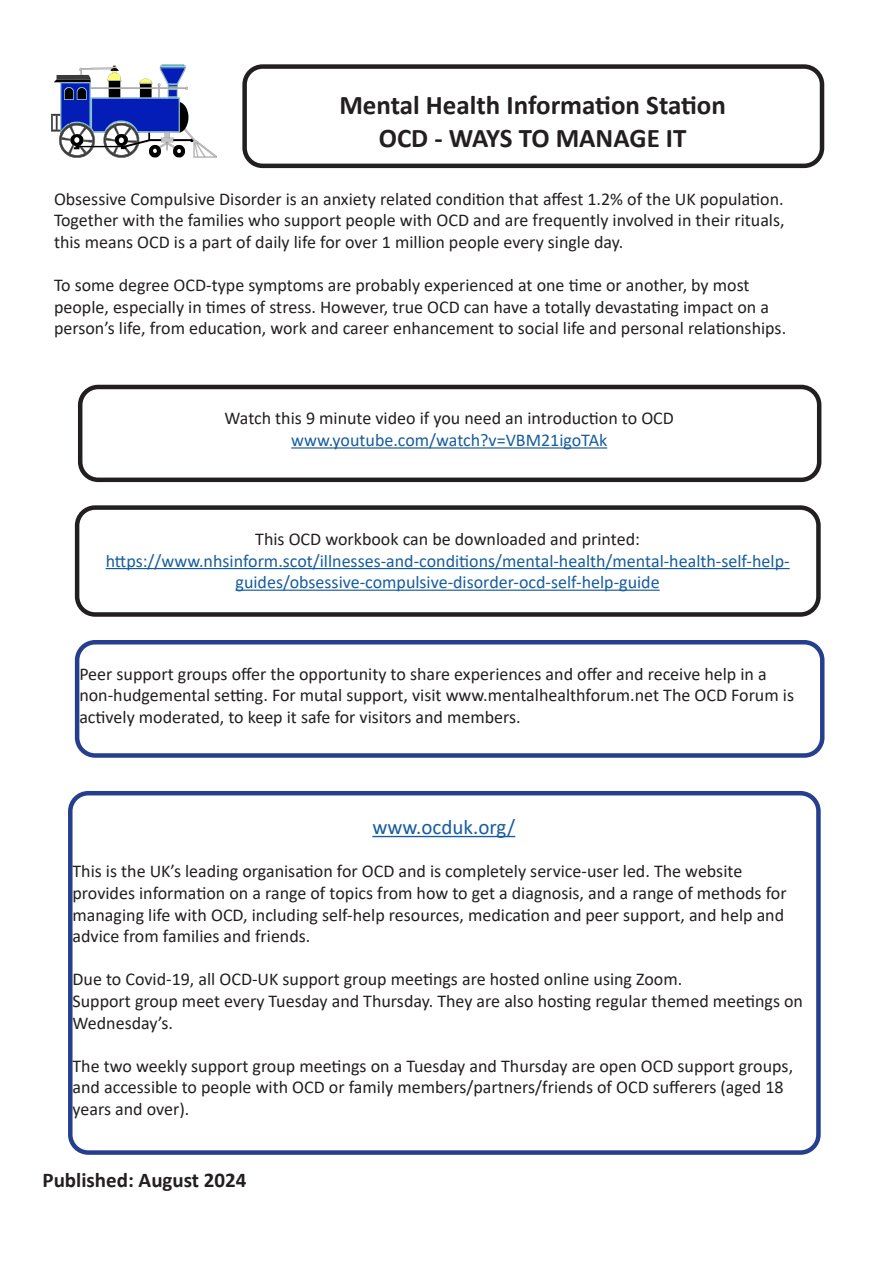
<style>
.page{position:relative;width:893px;height:1263px;background:#fff}
.page>*{position:absolute;margin:0;border:0;box-sizing:border-box;transform-origin:0 0}
.t1{font:700 27px "Calibri";color:#231f20}
.t2{font:700 21px "Calibri";color:#231f20}
.t3{font:21px "Calibri";color:#175d9e}
.t4{font:18px/21.6px "Calibri";color:#231f20}
.t5{font:18px/21.6px "Calibri";color:#175d9e;text-align:center}
.s1{color:#175d9e}
.s2{color:#231f20}
</style>
<div class="page">
<hr style="left:372px;top:836px;width:143px;height:1px;background:#175d9e">
<div style="left:68px;top:791px;width:753px;height:364px;border:4px solid #253f8e;border-radius:18px"></div>
<div style="left:75px;top:640px;width:749px;height:118px;border:4px solid #253f8e;border-radius:18px"></div>
<hr style="left:291px;top:447px;width:316px;height:2px;background:#175d9e">
<div style="left:78px;top:385px;width:743px;height:97px;border:4px solid #231f20;border-radius:18px"></div>
<hr style="left:106px;top:568px;width:684px;height:1px;background:#175d9e">
<hr style="left:236px;top:590px;width:424px;height:1px;background:#175d9e">
<div style="left:75px;top:505px;width:746px;height:112px;border:4px solid #231f20;border-radius:18px"></div>
<div style="left:242px;top:64px;width:582px;height:104px;border:4px solid #231f20;border-radius:18px"></div>
<svg style="left:51px;top:64px;width:166px;height:94px"></svg>
<div style="left:107px;top:100px;width:31px;height:20px;background:#041db6"></div>
<p class="t1" style="left:339px;top:86px;width:388px">Mental Health Information Station</p>
<p class="t1" style="left:379px;top:119px;width:309px">OCD - WAYS TO MANAGE IT</p>
<p class="t4" style="left:54px;top:188px;width:731px">Obsessive Compulsive Disorder is an anxiety related condition that affest 1.2% of the UK population.</p>
<p class="t4" style="left:54px;top:209px;width:732px">Together with the families who support people with OCD and are frequently involved in their rituals,</p>
<p class="t4" style="left:54px;top:231px;width:571px">this means OCD is a part of daily life for over 1 million people every single day.</p>
<p class="t4" style="left:54px;top:274px;width:697px">To some degree OCD-type symptoms are probably experienced at one time or another, by most</p>
<p class="t4" style="left:54px;top:296px;width:717px">people, especially in times of stress. However, true OCD can have a totally devastating impact on a</p>
<p class="t4" style="left:54px;top:317px;width:734px">person’s life, from education, work and career enhancement to social life and personal relationships.</p>
<p class="t4" style="left:224px;top:407px;width:451px;text-align:center">Watch this 9 minute video if you need an introduction to OCD <span class="s1">www.youtube.com/watch?v=VBM21igoTAk</span></p>
<p class="t5" style="left:106px;top:528px;width:685px"><span class="s2">This OCD workbook can be downloaded and printed: </span>https://www.nhsinform.scot/illnesses-and-conditions/mental-health/mental-health-self-help&shy;guides/obsessive-compulsive-disorder-ocd-self-help-guide</p>
<p class="t4" style="left:79px;top:662px;width:716px">Peer support groups offer the opportunity to share experiences and offer and receive help in a non-hudgemental setting. For mutal support, visit www.mentalhealthforum.net The OCD Forum is actively moderated, to keep it safe for visitors and members.</p>
<p class="t3" style="left:372px;top:813px;width:144px">www.ocduk.org/</p>
<p class="t4" style="left:73px;top:860px;width:671px">This is the UK’s leading organisation for OCD and is completely service-user led. The website</p>
<p class="t4" style="left:73px;top:882px;width:716px">provides information on a range of topics from how to get a diagnosis, and a range of methods for managing life with OCD, including self-help resources, medication and peer support, and help and advice from families and friends.</p>
<p class="t4" style="left:73px;top:968px;width:611px">Due to Covid-19, all OCD-UK support group meetings are hosted online using Zoom.</p>
<p class="t4" style="left:73px;top:990px;width:732px">Support group meet every Tuesday and Thursday. They are also hosting regular themed meetings on</p>
<p class="t4" style="left:73px;top:1011px;width:102px">Wednesday’s.</p>
<p class="t4" style="left:73px;top:1054px;width:722px">The two weekly support group meetings on a Tuesday and Thursday are open OCD support groups,</p>
<p class="t4" style="left:73px;top:1076px;width:712px">and accessible to people with OCD or family members/partners/friends of OCD sufferers (aged 18</p>
<p class="t4" style="left:73px;top:1098px;width:118px">years and over).</p>
<p class="t2" style="left:43px;top:1165px;width:206px">Published: August 2024</p>
</div>
